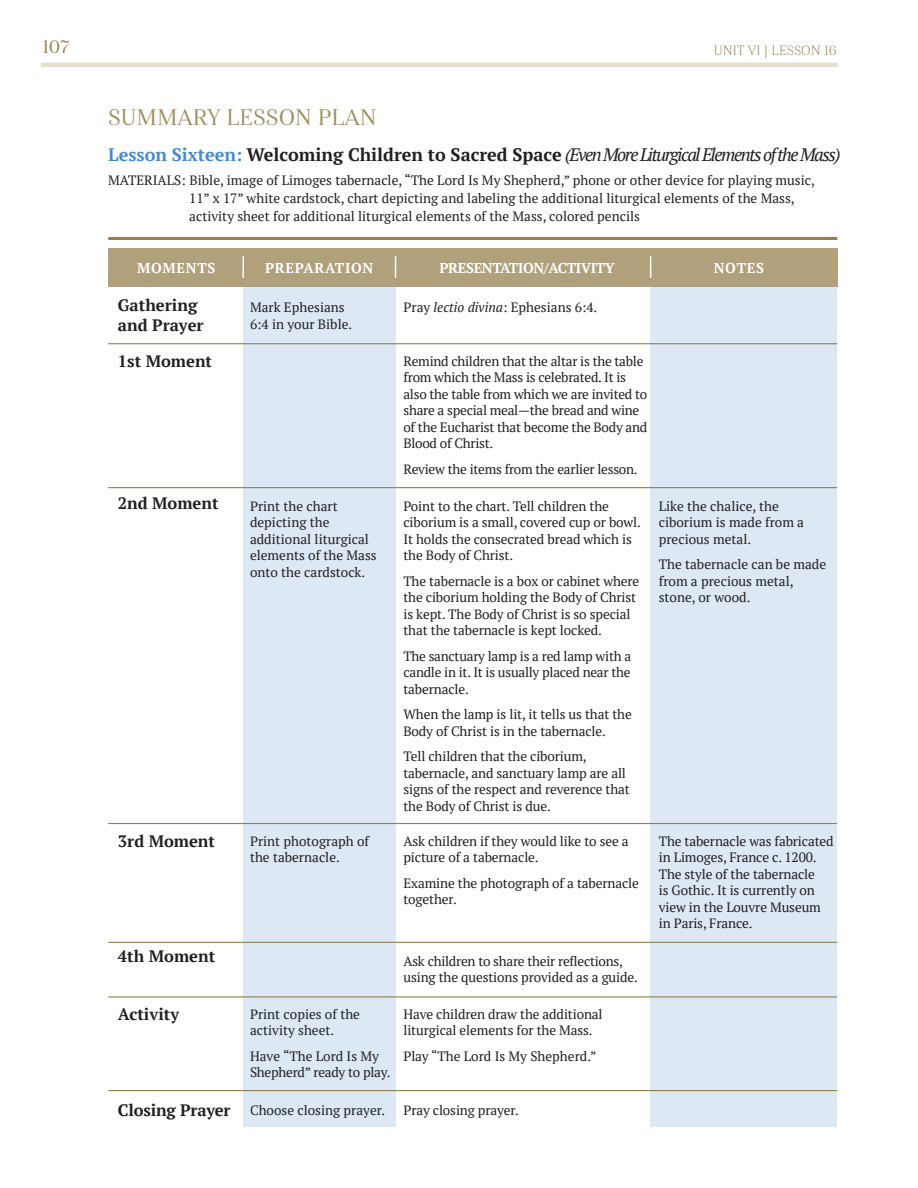
<style>
.page{position:relative;width:918px;height:1188px;background:#fff}
.page>*{position:absolute;margin:0;border:0;box-sizing:border-box;transform-origin:0 0}
.Default{font:22.5px "Haboro Nor Reg";color:#9f8c5f}
.Default-2{font:italic 18px "PT Serif";letter-spacing:-.08em;color:#231f20}
.t1{font:18px "Haboro Nor Reg";color:#947f4d}
.t2{font:700 16.5px "PT Serif";color:#231f20}
.t3{font:700 14.25px "PT Serif";letter-spacing:-.025em;color:#fff}
.t4{font:700 14.25px "PT Serif";letter-spacing:.05em;color:#fff}
.Default-3{font:13.5px/16.5px "PT Serif";letter-spacing:-.01em;color:#231f20}
.t5{font:13.5px "Haboro Nor Thi";color:#947f4d}
.s1{font-weight:700;font-style:normal;color:#478ac9}
.s2{font-weight:700;font-style:normal}
.s3{font-style:italic}
</style>
<div class="page">
<div style="left:243px;top:262px;width:152px;height:864px;background:#dce9f4"></div>
<div style="left:650px;top:262px;width:187px;height:864px;background:#dce9f4"></div>
<hr style="left:108px;top:237px;width:729px;height:3px;background:#947f4d">
<hr style="left:108px;top:343px;width:729px;height:1px;background:#947f4d">
<hr style="left:108px;top:487px;width:729px;height:1px;background:#947f4d">
<hr style="left:108px;top:996px;width:729px;height:2px;background:#947f4d">
<hr style="left:108px;top:823px;width:729px;height:1px;background:#947f4d">
<hr style="left:108px;top:942px;width:729px;height:1px;background:#947f4d">
<hr style="left:108px;top:1090px;width:729px;height:1px;background:#947f4d">
<div style="left:108px;top:248px;width:729px;height:38px;background:#b0a07b"></div>
<hr style="left:242px;top:256px;width:2px;height:22px;background:#fff">
<svg style="left:395px;top:256px;width:1px;height:22px"></svg>
<svg style="left:650px;top:256px;width:1px;height:22px"></svg>
<hr style="left:41px;top:63px;width:797px;height:4px;background:#e4dfd2">
<h2 class="t1" style="left:43px;top:35px;width:28px">107</h2>
<p class="t5" style="left:714px;top:42px;width:124px">UNIT VI | LESSON 16</p>
<p class="Default" style="left:108px;top:103px;width:270px">SUMMARY LESSON PLAN</p>
<p class="Default-2" style="left:108px;top:143px;width:734px"><span class="s1">Lesson Sixteen:</span> <span class="s2">Welcoming Children to Sacred Space</span> (Even More Liturgical Elements of the Mass)</p>
<p class="Default-3" style="left:108px;top:172px;width:708px">MATERIALS: Bible, image of Limoges tabernacle, “The Lord Is My Shepherd,” phone or other device for playing music,</p>
<p class="Default-3" style="left:189px;top:190px;width:607px">11” x 17” white cardstock, chart depicting and labeling the additional liturgical elements of the Mass,</p>
<p class="Default-3" style="left:189px;top:208px;width:452px">activity sheet for additional liturgical elements of the Mass, colored pencils</p>
<p class="t4" style="left:137px;top:258px;width:80px">MOMENTS</p>
<p class="t4" style="left:265px;top:258px;width:110px">PREPARATION</p>
<p class="t3" style="left:439px;top:258px;width:177px">PRESENTATION/ACTIVITY</p>
<p class="t3" style="left:714px;top:258px;width:52px">NOTES</p>
<p class="t2" style="left:118px;top:295px;width:81px">Gathering</p>
<p class="t2" style="left:118px;top:314px;width:87px">and Prayer</p>
<p class="t2" style="left:118px;top:350px;width:96px">1st Moment</p>
<p class="Default-3" style="left:250px;top:299px;width:104px">Mark Ephesians<br>6:4 in your Bible.</p>
<p class="Default-3" style="left:403px;top:299px;width:195px">Pray <span class="s3">lectio divina</span>: Ephesians 6:4.</p>
<p class="Default-3" style="left:403px;top:353px;width:245px">Remind children that the altar is the table from which the Mass is celebrated. It is also the table from which we are invited to share a special meal—the bread and wine of the Eucharist that become the Body and Blood of Christ.</p>
<p class="Default-3" style="left:403px;top:461px;width:236px">Review the items from the earlier lesson.</p>
<p class="t2" style="left:118px;top:493px;width:102px">2nd Moment</p>
<p class="Default-3" style="left:250px;top:498px;width:128px">Print the chart depicting the additional liturgical elements of the Mass onto the cardstock.</p>
<p class="Default-3" style="left:403px;top:498px;width:239px">Point to the chart. Tell children the ciborium is a small, covered cup or bowl.<br>It holds the consecrated bread which is the Body of Christ.</p>
<p class="Default-3" style="left:403px;top:573px;width:237px">The tabernacle is a box or cabinet where the ciborium holding the Body of Christ is kept. The Body of Christ is so special that the tabernacle is kept locked.</p>
<p class="Default-3" style="left:403px;top:648px;width:229px;text-align:justify">The sanctuary lamp is a red lamp with a candle in it. It is usually placed near the tabernacle.</p>
<p class="Default-3" style="left:403px;top:706px;width:230px">When the lamp is lit, it tells us that the<br>Body of Christ is in the tabernacle.</p>
<p class="Default-3" style="left:403px;top:748px;width:228px">Tell children that the ciborium, tabernacle, and sanctuary lamp are all signs of the respect and reverence that the Body of Christ is due.</p>
<p class="Default-3" style="left:659px;top:498px;width:147px">Like the chalice, the ciborium is made from a precious metal.</p>
<p class="Default-3" style="left:659px;top:556px;width:169px">The tabernacle can be made from a precious metal, stone, or wood.</p>
<p class="t2" style="left:118px;top:830px;width:99px">3rd Moment</p>
<p class="Default-3" style="left:250px;top:832px;width:121px">Print photograph of the tabernacle.</p>
<p class="Default-3" style="left:403px;top:832px;width:227px">Ask children if they would like to see a picture of a tabernacle.</p>
<p class="Default-3" style="left:403px;top:874px;width:237px">Examine the photograph of a tabernacle together.</p>
<p class="Default-3" style="left:659px;top:833px;width:176px">The tabernacle was fabricated in Limoges, France c. 1200.</p>
<p class="Default-3" style="left:659px;top:866px;width:158px">The style of the tabernacle</p>
<p class="Default-3" style="left:659px;top:882px;width:164px">is Gothic. It is currently on view in the Louvre Museum in Paris, France.</p>
<p class="t2" style="left:118px;top:946px;width:99px">4th Moment</p>
<p class="Default-3" style="left:403px;top:952px;width:236px">Ask children to share their reflections, using the questions provided as a guide.</p>
<p class="t2" style="left:118px;top:1003px;width:63px">Activity</p>
<p class="Default-3" style="left:250px;top:1006px;width:112px">Print copies of the</p>
<p class="Default-3" style="left:250px;top:1022px;width:86px">activity sheet.</p>
<p class="Default-3" style="left:250px;top:1048px;width:142px">Have “The Lord Is My<br>Shepherd” ready to play.</p>
<p class="Default-3" style="left:403px;top:1006px;width:201px">Have children draw the additional liturgical elements for the Mass.</p>
<p class="Default-3" style="left:403px;top:1048px;width:195px">Play “The Lord Is My Shepherd.”</p>
<p class="t2" style="left:118px;top:1099px;width:114px">Closing Prayer</p>
<p class="Default-3" style="left:250px;top:1101px;width:137px">Choose closing prayer.</p>
<p class="Default-3" style="left:403px;top:1101px;width:117px">Pray closing prayer.</p>
</div>
